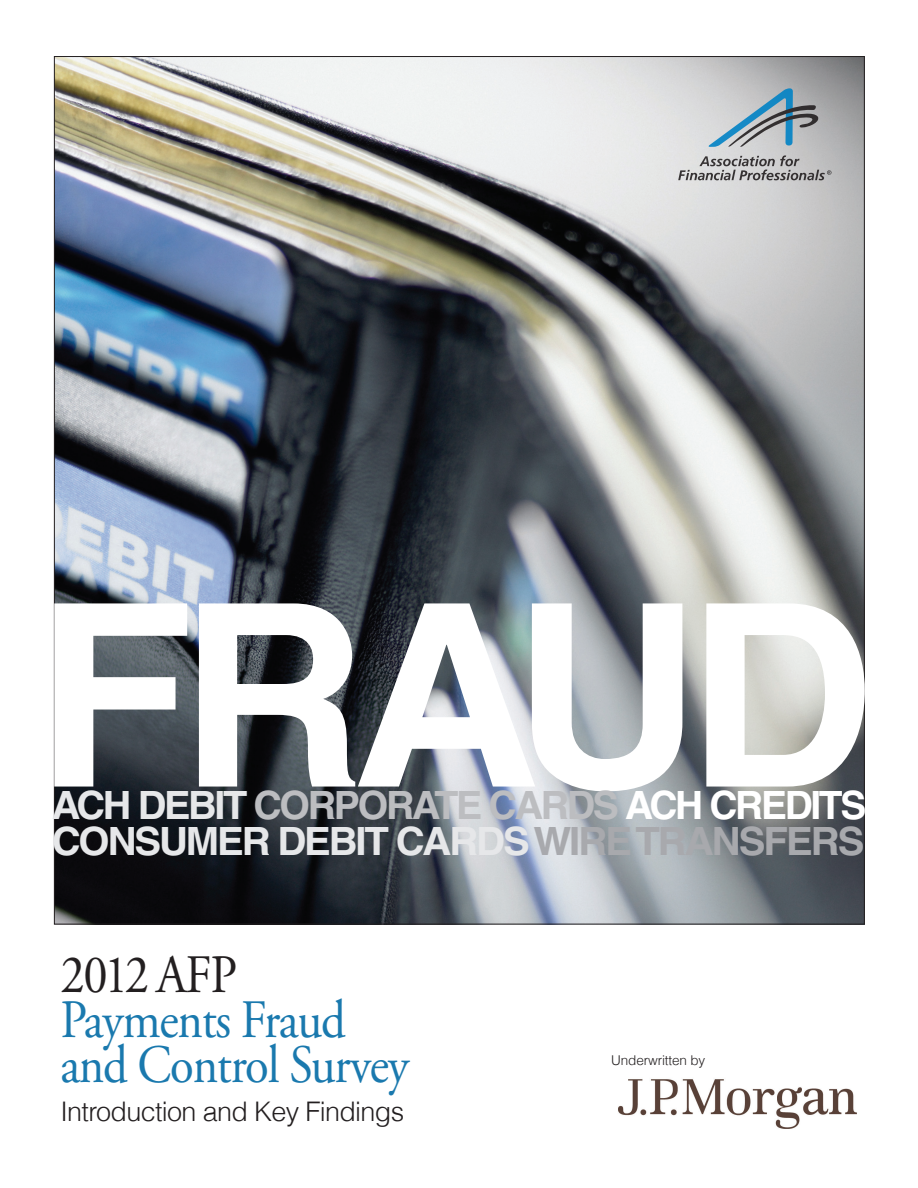
<style>
.page{position:relative;width:918px;height:1188px;background:#fff}
.page>*{position:absolute;margin:0;border:0;box-sizing:border-box;transform-origin:0 0}
.t1{font:700 255px "Helvetica";letter-spacing:-.055em;color:#fff}
.t2{font:54px/45px "Adobe Garamond";letter-spacing:-.025em;color:#1a79ae;scale:.9 1}
.t3{font:54px "Adobe Garamond";letter-spacing:-.025em;color:#231f20;scale:.9 1}
.t4{font:700 39px/36px "Helvetica";letter-spacing:-.06em;color:#e6e7e9}
.t5{font:300 27px "Helvetica";letter-spacing:-.025em;color:#231f20}
.t6{font:300 13.5px "Helvetica";letter-spacing:-.01em;color:#231f20}
.s1{color:#bcbdc0}
.s2{color:#fff}
.s3{color:#a8a9ad}
</style>
<div class="page">
<img style="left:56px;top:58px;width:807px;height:864px">
<svg style="left:678px;top:155px;width:153px;height:25px;background:#acabac"></svg>
<svg style="left:708px;top:88px;width:112px;height:59px;background:#a0b0b9"></svg>
<img style="left:618px;top:1079px;width:239px;height:50px">
<h1 class="t1" style="left:35px;top:541px;width:841px">FRAUD</h1>
<p class="t4" style="left:52px;top:786px;width:816px">ACH DEBIT <span class="s1">CORPORATE CARDS</span> <span class="s2">ACH CREDITS<br></span>CONSUMER DEBIT CARDS <span class="s3">WIRE TRANSFERS</span></p>
<h2 class="t3" style="left:60px;top:946px;width:198px">2012 AFP</h2>
<h2 class="t2" style="left:60px;top:999px;width:389px">Payments Fraud and Control Survey</h2>
<p class="t5" style="left:60px;top:1095px;width:345px">Introduction and Key Findings</p>
<p class="t6" style="left:611px;top:1052px;width:96px">Underwritten by</p>
</div>
